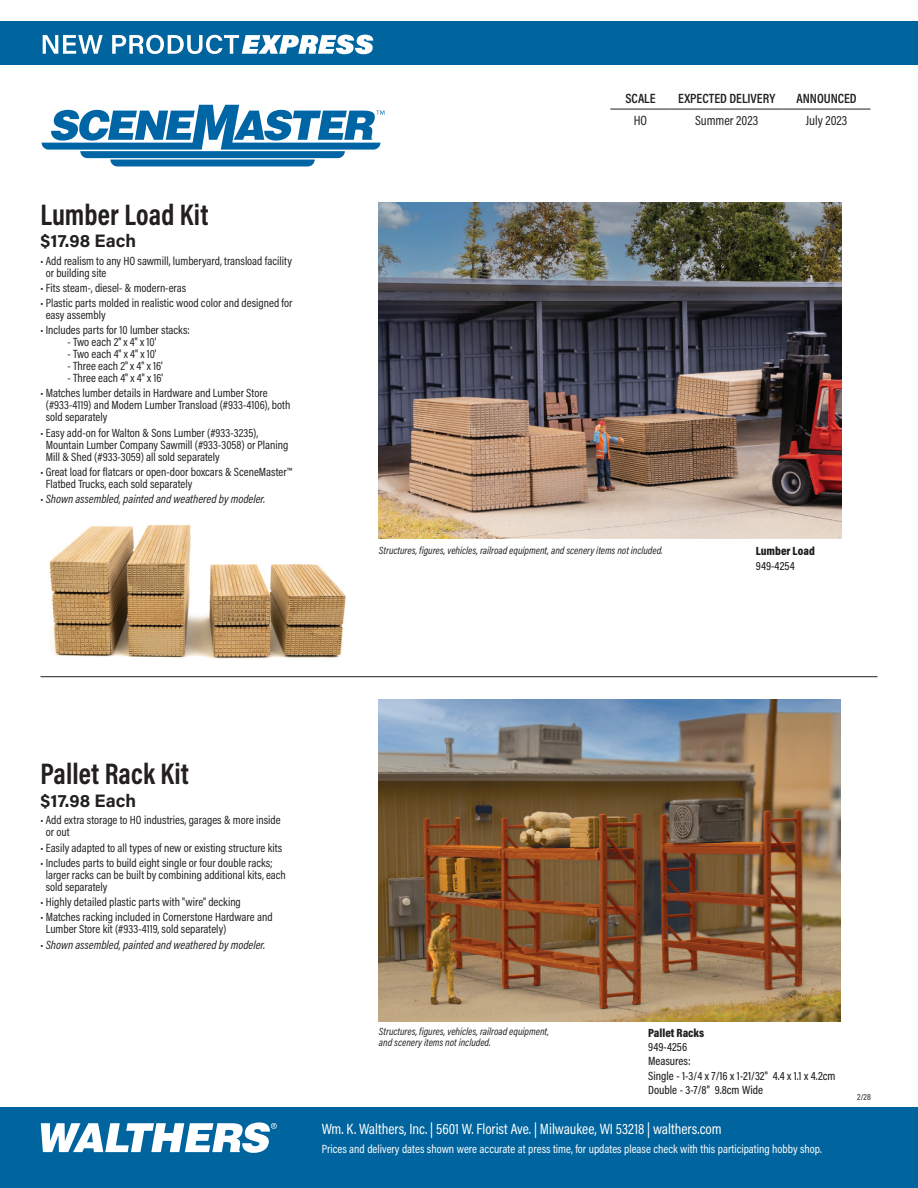
<style>
.page{position:relative;width:918px;height:1188px;background:#fff}
.page>*{position:absolute;margin:0;border:0;box-sizing:border-box;transform-origin:0 0}
.Editorial_Product_Name{font:700 30px "Acumin Pro Cond";letter-spacing:.005em;color:#231f20;scale:.93 1}
.Editorial_Price_Delivery_Date{font:700 18px "Acumin Pro";color:#231f20}
.t1{font:15px "Acumin Pro Cond";color:#fff}
.Scale_Box{font:600 13.5px "Acumin Pro Cond";color:#231f20}
.Scale_Box-2{font:13.5px "Acumin Pro Cond";color:#231f20}
.Editorial_Bullets{font:12px/12px "Acumin Pro Cond";color:#231f20}
.t2{font:12px "Acumin Pro Cond";color:#fff}
.Editorial_Bullets-2{font:italic 12px "Acumin Pro Cond";color:#231f20}
.t3{font:500 12px "Acumin Pro Cond";color:#231f20}
.Editorial_Product_Name-2{font:900 12px "Acumin Pro Cond";color:#231f20}
.Editorial_Bullets-3{font:italic 10.5px/10.5px "Acumin Pro Cond";color:#231f20}
.t4{font:9px "Acumin Pro Cond";color:#231f20}
.s1{font-style:normal}
</style>
<div class="page">
<div style="left:0;top:22px;width:918px;height:43px;background:#00649e"></div>
<svg style="left:43px;top:35px;width:60px;height:19px"></svg>
<svg style="left:112px;top:35px;width:261px;height:19px"></svg>
<div style="left:0;top:1107px;width:918px;height:81px;background:#00649e"></div>
<svg style="left:41px;top:1122px;width:236px;height:31px"></svg>
<img style="left:49px;top:525px;width:297px;height:134px">
<hr style="left:610px;top:109px;width:61px;height:1px;background:#231f20">
<hr style="left:671px;top:109px;width:112px;height:1px;background:#231f20">
<hr style="left:783px;top:109px;width:87px;height:1px;background:#231f20">
<svg style="left:42px;top:105px;width:342px;height:61px"></svg>
<img style="left:379px;top:203px;width:462px;height:335px">
<img style="left:379px;top:700px;width:461px;height:321px">
<hr style="left:40px;top:676px;width:838px;height:1px;background:#231f20">
<p class="Editorial_Product_Name" style="left:40px;top:194px;width:182px">Lumber Load Kit</p>
<p class="Editorial_Price_Delivery_Date" style="left:40px;top:228px;width:97px">$17.98 Each</p>
<p class="Editorial_Bullets" style="left:46px;top:254px;width:248px;text-indent:-5px">• Add realism to any HO sawmill, lumberyard, transload facility or building site</p>
<p class="Editorial_Bullets" style="left:40px;top:281px;width:147px">• Fits steam-, diesel- &amp; modern-eras</p>
<p class="Editorial_Bullets" style="left:46px;top:297px;width:248px;text-indent:-5px">• Plastic parts molded in realistic wood color and designed for easy assembly</p>
<p class="Editorial_Bullets" style="left:40px;top:324px;width:151px">• Includes parts for 10 lumber stacks:</p>
<p class="Editorial_Bullets" style="left:68px;top:336px;width:90px">- Two each 2" x 4" x 10'</p>
<p class="Editorial_Bullets" style="left:68px;top:348px;width:91px">- Two each 4" x 4" x 10'</p>
<p class="Editorial_Bullets" style="left:68px;top:360px;width:97px">- Three each 2" x 4" x 16'</p>
<p class="Editorial_Bullets" style="left:68px;top:372px;width:97px">- Three each 4" x 4" x 16'</p>
<p class="Editorial_Bullets" style="left:46px;top:387px;width:246px;text-indent:-5px">• Matches lumber details in Hardware and Lumber Store (#933-4119) and Modern Lumber Transload (#933-4106), both sold separately</p>
<p class="Editorial_Bullets" style="left:46px;top:426px;width:244px;text-indent:-5px">• Easy add-on for Walton &amp; Sons Lumber (#933-3235),<br>Mountain Lumber Company Sawmill (#933-3058) or Planing<br>Mill &amp; Shed (#933-3059) all sold separately</p>
<p class="Editorial_Bullets" style="left:46px;top:466px;width:248px;text-indent:-5px">• Great load for flatcars or open-door boxcars &amp; SceneMaster™<br>Flatbed Trucks, each sold separately</p>
<p class="Editorial_Bullets-2" style="left:40px;top:491px;width:226px"><span class="s1">•</span> Shown assembled, painted and weathered by modeler.</p>
<p class="Scale_Box" style="left:625px;top:90px;width:32px">SCALE</p>
<p class="Scale_Box" style="left:678px;top:90px;width:99px">EXPECTED DELIVERY</p>
<p class="Scale_Box" style="left:797px;top:90px;width:62px">ANNOUNCED</p>
<p class="Scale_Box-2" style="left:634px;top:112px;width:15px">HO</p>
<p class="Scale_Box-2" style="left:695px;top:112px;width:64px">Summer 2023</p>
<p class="Scale_Box-2" style="left:806px;top:112px;width:43px">July 2023</p>
<p class="Editorial_Bullets-3" style="left:379px;top:545px;width:285px">Structures, figures, vehicles, railroad equipment, and scenery items not included.</p>
<p class="Editorial_Product_Name-2" style="left:756px;top:543px;width:61px">Lumber Load</p>
<p class="t3" style="left:756px;top:558px;width:40px">949-4254</p>
<p class="Editorial_Product_Name" style="left:40px;top:754px;width:161px">Pallet Rack Kit</p>
<p class="Editorial_Price_Delivery_Date" style="left:40px;top:788px;width:97px">$17.98 Each</p>
<p class="Editorial_Bullets" style="left:46px;top:814px;width:236px;text-indent:-5px">• Add extra storage to HO industries, garages &amp; more inside or out</p>
<p class="Editorial_Bullets" style="left:40px;top:841px;width:243px">• Easily adapted to all types of new or existing structure kits</p>
<p class="Editorial_Bullets" style="left:46px;top:857px;width:242px;text-indent:-5px">• Includes parts to build eight single or four double racks; larger racks can be built by combining additional kits, each sold separately</p>
<p class="Editorial_Bullets" style="left:40px;top:896px;width:202px">• Highly detailed plastic parts with "wire" decking</p>
<p class="Editorial_Bullets" style="left:46px;top:911px;width:228px;text-indent:-5px">• Matches racking included in Cornerstone Hardware and<br>Lumber Store kit (#933-4119, sold separately)</p>
<p class="Editorial_Bullets-2" style="left:40px;top:937px;width:226px"><span class="s1">•</span> Shown assembled, painted and weathered by modeler.</p>
<p class="Editorial_Bullets-3" style="left:379px;top:1026px;width:172px">Structures, figures, vehicles, railroad equipment, and scenery items not included.</p>
<p class="Editorial_Product_Name-2" style="left:648px;top:1025px;width:58px">Pallet Racks</p>
<p class="t3" style="left:648px;top:1039px;width:40px">949-4256</p>
<p class="t3" style="left:648px;top:1053px;width:44px">Measures:</p>
<p class="t3" style="left:648px;top:1068px;width:189px">Single - 1-3/4 x 7/16 x 1-21/32" 4.4 x 1.1 x 4.2cm</p>
<p class="t3" style="left:648px;top:1082px;width:116px">Double - 3-7/8" 9.8cm Wide</p>
<p class="t1" style="left:322px;top:1120px;width:402px">Wm. K. Walthers, Inc. | 5601 W. Florist Ave. | Milwaukee, WI 53218 | walthers.com</p>
<p class="t2" style="left:322px;top:1142px;width:502px">Prices and delivery dates shown were accurate at press time, for updates please check with this participating hobby shop.</p>
<p class="t4" style="left:857px;top:1091px;width:15px">2/28</p>
</div>
